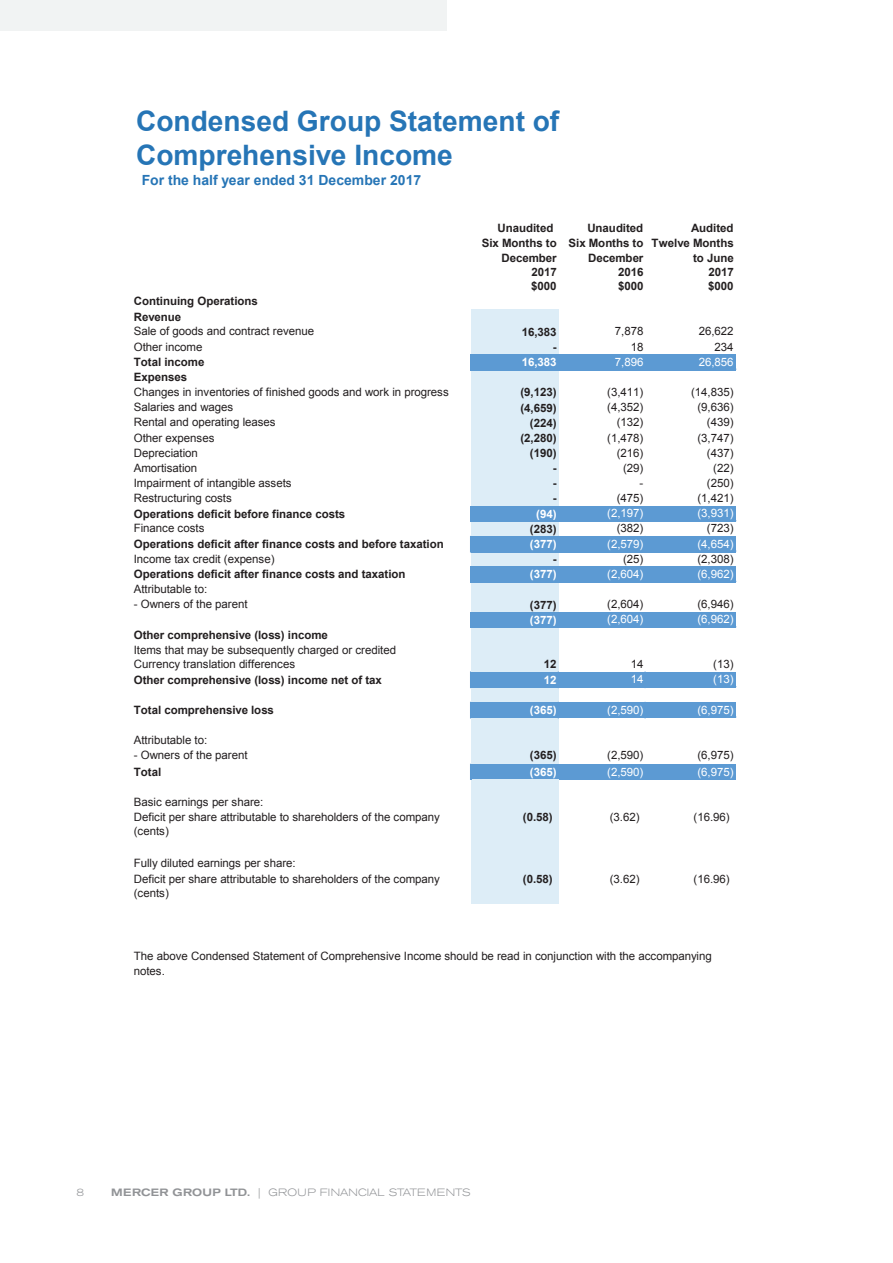
<style>
.page{position:relative;width:893px;height:1263px;background:#fff}
.page>*{position:absolute;margin:0;border:0;box-sizing:border-box;transform-origin:0 0}
.t1{font:700 28.2px/34.3px "Arial";color:#2675b6}
.t2{font:700 13.95px "Arial";letter-spacing:.005em;color:#2675b6}
.t3{font:11.55px/15.1px "Arial";letter-spacing:-.005em;color:#231f20}
.t4{font:700 11.55px/14.9px "Arial";letter-spacing:-.005em;color:#231f20;text-align:right}
.t5{font:11.55px "Arial";letter-spacing:-.005em;color:#fff}
.t6{font:700 11.55px "Arial";letter-spacing:-.005em;color:#fff}
.t7{font:300 expanded 10.5px "Akzidenz Grotesk BE";letter-spacing:.02em;color:#919396}
.s1{color:#fff}
.s2{font-weight:500}
</style>
<div class="page">
<div style="left:471px;top:309px;width:88px;height:15px;background:#ddedf7"></div>
<div style="left:471px;top:324px;width:88px;height:15px;background:#ddedf7"></div>
<div style="left:471px;top:339px;width:88px;height:16px;background:#ddedf7"></div>
<div style="left:471px;top:354px;width:265px;height:16px;background:#5c9ad3"></div>
<div style="left:471px;top:370px;width:88px;height:136px;background:#ddedf7"></div>
<div style="left:471px;top:506px;width:265px;height:15px;background:#5c9ad3"></div>
<div style="left:471px;top:521px;width:88px;height:15px;background:#ddedf7"></div>
<div style="left:471px;top:536px;width:265px;height:16px;background:#5c9ad3"></div>
<div style="left:471px;top:551px;width:88px;height:16px;background:#ddedf7"></div>
<div style="left:471px;top:567px;width:265px;height:15px;background:#5c9ad3"></div>
<div style="left:471px;top:582px;width:88px;height:30px;background:#ddedf7"></div>
<div style="left:471px;top:612px;width:265px;height:15px;background:#5c9ad3"></div>
<div style="left:471px;top:627px;width:88px;height:45px;background:#ddedf7"></div>
<div style="left:471px;top:672px;width:265px;height:15px;background:#5c9ad3"></div>
<div style="left:471px;top:687px;width:88px;height:15px;background:#ddedf7"></div>
<div style="left:471px;top:702px;width:265px;height:15px;background:#5c9ad3"></div>
<div style="left:471px;top:717px;width:88px;height:47px;background:#ddedf7"></div>
<div style="left:471px;top:764px;width:265px;height:15px;background:#5c9ad3"></div>
<div style="left:471px;top:779px;width:88px;height:124px;background:#ddedf7"></div>
<svg style="left:470px;top:536px;width:2px;height:16px"></svg>
<svg style="left:470px;top:672px;width:2px;height:16px"></svg>
<svg style="left:470px;top:702px;width:2px;height:16px"></svg>
<svg style="left:470px;top:764px;width:1px;height:15px"></svg>
<hr style="left:471px;top:521px;width:265px;height:1px;background:#5c9ad3">
<hr style="left:472px;top:551px;width:264px;height:1px;background:#5c9ad3">
<hr style="left:471px;top:627px;width:265px;height:1px;background:#5c9ad3">
<hr style="left:472px;top:686px;width:264px;height:2px;background:#5c9ad3">
<hr style="left:472px;top:717px;width:264px;height:1px;background:#5c9ad3">
<h1 class="t1" style="left:136px;top:105px;width:425px">Condensed Group Statement of<br>Comprehensive Income</h1>
<p class="t2" style="left:142px;top:171px;width:281px">For the half year ended 31 December 2017</p>
<p class="t4" style="left:497px;top:221px;width:57px">Unaudited</p>
<p class="t4" style="left:587px;top:221px;width:57px">Unaudited</p>
<p class="t4" style="left:482px;top:236px;width:77px">Six Months to<br>December<br>2017</p>
<p class="t4" style="left:568px;top:236px;width:77px">Six Months to<br>December<br>2016</p>
<p class="t4" style="left:531px;top:279px;width:27px">$000</p>
<p class="t4" style="left:618px;top:279px;width:27px">$000</p>
<p class="t4" style="left:134px;top:294px;width:126px">Continuing Operations</p>
<p class="t4" style="left:134px;top:309px;width:49px">Revenue</p>
<p class="t3" style="left:134px;top:324px;width:182px">Sale of goods and contract revenue<br>Other income</p>
<p class="t4" style="left:134px;top:355px;width:72px;text-align:left">Total income<br>Expenses</p>
<p class="t4" style="left:522px;top:325px;width:36px">16,383</p>
<p class="t3" style="left:615px;top:324px;width:30px">7,878</p>
<p class="t4" style="left:553px;top:340px;width:5px">-</p>
<p class="t3" style="left:631px;top:339px;width:14px">18</p>
<p class="t6" style="left:522px;top:354px;width:36px">16,383</p>
<p class="t5" style="left:615px;top:354px;width:30px">7,896</p>
<p class="t3" style="left:134px;top:384px;width:317px">Changes in inventories of finished goods and work in progress</p>
<p class="t4" style="left:520px;top:385px;width:38px">(9,123)</p>
<p class="t3" style="left:607px;top:384px;width:38px">(3,411)</p>
<p class="t3" style="left:134px;top:400px;width:101px">Salaries and wages</p>
<p class="t3" style="left:134px;top:415px;width:143px">Rental and operating leases<br>Other expenses</p>
<p class="t3" style="left:134px;top:445px;width:66px">Depreciation</p>
<p class="t3" style="left:134px;top:460px;width:65px">Amortisation</p>
<p class="t4" style="left:520px;top:400px;width:38px">(4,659)</p>
<p class="t3" style="left:607px;top:400px;width:38px">(4,352)</p>
<p class="t4" style="left:530px;top:416px;width:28px">(224)</p>
<p class="t3" style="left:623px;top:460px;width:22px">(29)</p>
<p class="t3" style="left:617px;top:415px;width:28px">(132)</p>
<p class="t4" style="left:520px;top:431px;width:38px">(2,280)</p>
<p class="t3" style="left:607px;top:430px;width:38px">(1,478)</p>
<p class="t4" style="left:530px;top:446px;width:28px">(190)</p>
<p class="t3" style="left:617px;top:445px;width:28px">(216)</p>
<p class="t4" style="left:553px;top:461px;width:5px">-</p>
<p class="t3" style="left:134px;top:475px;width:159px">Impairment of intangible assets<br>Restructuring costs</p>
<p class="t4" style="left:553px;top:476px;width:5px">-</p>
<p class="t4" style="left:553px;top:491px;width:5px">-</p>
<p class="t3" style="left:639px;top:475px;width:5px">-</p>
<p class="t3" style="left:617px;top:491px;width:28px">(475)</p>
<p class="t4" style="left:134px;top:507px;width:213px">Operations deficit before finance costs</p>
<p class="t6" style="left:536px;top:506px;width:22px">(94)</p>
<p class="t5" style="left:607px;top:506px;width:38px">(2,197)</p>
<p class="t3" style="left:134px;top:521px;width:72px">Finance costs</p>
<p class="t4" style="left:530px;top:522px;width:28px">(283)</p>
<p class="t3" style="left:617px;top:521px;width:28px">(382)</p>
<p class="t4" style="left:134px;top:537px;width:311px">Operations deficit after finance costs and before taxation</p>
<p class="t3" style="left:134px;top:551px;width:142px">Income tax credit (expense)</p>
<p class="t6" style="left:530px;top:536px;width:28px">(377)</p>
<p class="t5" style="left:607px;top:536px;width:38px">(2,579)</p>
<p class="t4" style="left:553px;top:552px;width:5px">-</p>
<p class="t3" style="left:623px;top:551px;width:22px">(25)</p>
<p class="t4" style="left:134px;top:567px;width:273px">Operations deficit after finance costs and taxation</p>
<p class="t6" style="left:530px;top:567px;width:28px">(377)</p>
<p class="t5" style="left:607px;top:566px;width:38px">(2,604)</p>
<p class="t3" style="left:134px;top:582px;width:75px">Attributable to:</p>
<p class="t3" style="left:134px;top:597px;width:115px">- Owners of the parent</p>
<p class="t3" style="left:607px;top:597px;width:38px">(2,604)</p>
<p class="t4" style="left:530px;top:597px;width:28px">(377)</p>
<p class="t4" style="left:134px;top:628px;width:196px">Other comprehensive (loss) income</p>
<p class="t6" style="left:530px;top:612px;width:28px">(377)</p>
<p class="t5" style="left:607px;top:612px;width:38px">(2,604)</p>
<p class="t3" style="left:134px;top:643px;width:264px;line-height:14.4px">Items that may be subsequently charged or credited<br>Currency translation differences</p>
<p class="t4" style="left:544px;top:657px;width:14px">12</p>
<p class="t3" style="left:631px;top:656px;width:14px">14</p>
<p class="t6" style="left:530px;top:702px;width:28px">(365)</p>
<p class="t5" style="left:607px;top:702px;width:38px">(2,590)</p>
<p class="t6" style="left:544px;top:672px;width:14px">12</p>
<p class="t5" style="left:631px;top:672px;width:14px">14</p>
<p class="t4" style="left:134px;top:672px;width:250px">Other comprehensive (loss) income net of tax</p>
<p class="t4" style="left:134px;top:703px;width:142px">Total comprehensive loss</p>
<p class="t3" style="left:134px;top:747px;width:115px">- Owners of the parent</p>
<p class="t3" style="left:607px;top:747px;width:38px;text-align:right">(2,590) -</p>
<p class="t3" style="left:134px;top:732px;width:75px">Attributable to:</p>
<p class="t4" style="left:134px;top:765px;width:29px">Total</p>
<p class="t3" style="left:134px;top:794px;width:131px">Basic earnings per share:</p>
<p class="t4" style="left:530px;top:748px;width:28px">(365)</p>
<p class="t6" style="left:530px;top:764px;width:28px">(365)</p>
<p class="t5" style="left:607px;top:764px;width:38px">(2,590)</p>
<p class="t4" style="left:553px;top:763px;width:5px">-</p>
<p class="t3" style="left:134px;top:810px;width:308px;line-height:14.2px">Deficit per share attributable to shareholders of the company (cents)</p>
<p class="t4" style="left:523px;top:810px;width:31px">(0.58)</p>
<p class="t3" style="left:610px;top:809px;width:31px">(3.62)</p>
<p class="t4" style="left:691px;top:221px;width:44px">Audited</p>
<p class="t4" style="left:652px;top:236px;width:84px">Twelve Months to June<br>2017<br>$000</p>
<p class="t3" style="left:699px;top:324px;width:36px;text-align:right">26,622<br>234</p>
<p class="t5" style="left:699px;top:354px;width:36px">26,856</p>
<p class="t3" style="left:691px;top:384px;width:44px;text-align:right">(14,835) (9,636) (439) (3,747) (437) (22) (250) (1,421)</p>
<p class="t5" style="left:697px;top:506px;width:38px">(3,931)</p>
<p class="t3" style="left:707px;top:521px;width:28px">(723)</p>
<p class="t5" style="left:697px;top:536px;width:38px">(4,654)</p>
<p class="t3" style="left:697px;top:551px;width:38px">(2,308)</p>
<p class="t5" style="left:697px;top:566px;width:38px">(6,962)</p>
<p class="t3" style="left:697px;top:597px;width:38px">(6,946)</p>
<p class="t5" style="left:697px;top:612px;width:38px">(6,962)</p>
<p class="t3" style="left:713px;top:656px;width:22px">(13)</p>
<p class="t5" style="left:713px;top:672px;width:22px">(13)</p>
<p class="t5" style="left:697px;top:702px;width:38px">(6,975)</p>
<p class="t3" style="left:697px;top:747px;width:38px;line-height:16.5px">(6,975) <span class="s1">(6,975)</span>-</p>
<p class="t3" style="left:694px;top:809px;width:38px">(16.96)</p>
<p class="t3" style="left:134px;top:856px;width:164px">Fully diluted earnings per share:</p>
<p class="t3" style="left:134px;top:871px;width:308px;line-height:14.4px">Deficit per share attributable to shareholders of the company (cents)</p>
<p class="t4" style="left:523px;top:872px;width:31px">(0.58)</p>
<p class="t3" style="left:610px;top:871px;width:31px">(3.62)</p>
<p class="t3" style="left:694px;top:871px;width:38px">(16.96)</p>
<p class="t3" style="left:134px;top:949px;width:580px;line-height:14.4px">The above Condensed Statement of Comprehensive Income should be read in conjunction with the accompanying notes.</p>
<p class="t7" style="left:77px;top:1187px;width:9px">8</p>
<p class="t7" style="left:111px;top:1187px;width:361px"><span class="s2">MERCER GROUP LTD. |</span> GROUP FINANCIAL STATEMENTS</p>
</div>
